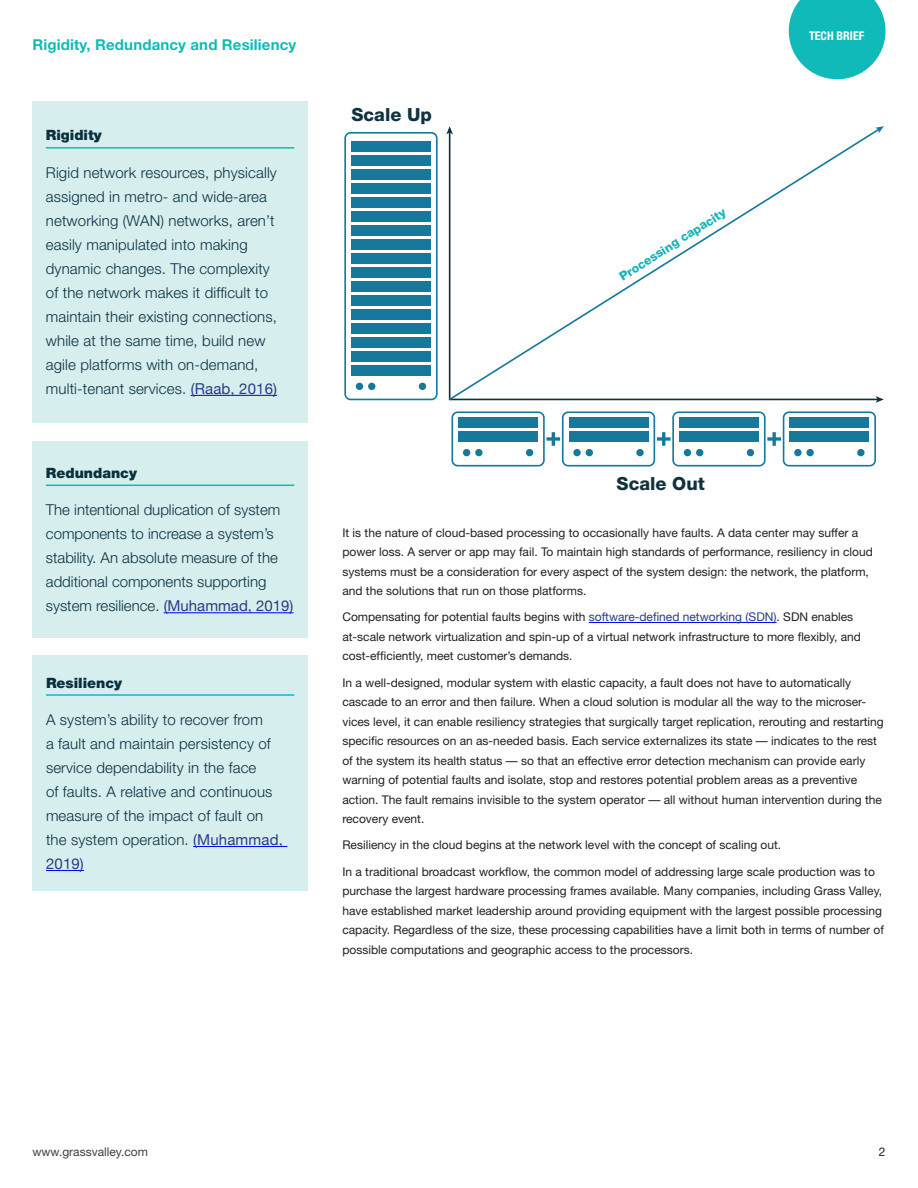
<style>
.page{position:relative;width:918px;height:1188px;background:#fff}
.page>*{position:absolute;margin:0;border:0;box-sizing:border-box;transform-origin:0 0}
.t1{font:800 18.15px "Helvetica Neue";color:#10323f}
._2019_Quote{font:300 15px/24px "Helvetica Neue";letter-spacing:.01em;color:#0a303e}
._2019_Title_Page_Hea{font:700 15px "Helvetica Neue";letter-spacing:.01em;color:#10bab9}
._2019_Section_Head{font:900 14.25px "Helvetica Neue";color:#0a303e}
.t2{font:800 12.3px "Helvetica Neue";color:#15b4b7}
._2019_Text{font:12px/19.5px "Helvetica Neue";color:#231f20}
.t3{font:12px "Helvetica Neue";color:#3e3e3f}
.t4{font:700 condensed 12px "Helvetica Neue";color:#fff}
.s1{font-weight:400;color:#293c84}
.s2{color:#293c84}
</style>
<div class="page">
<hr style="left:589px;top:622px;width:188px;height:1px;background:#00f">
<svg style="left:789px;top:0;width:97px;height:79px;background:#36c4c4"></svg>
<div style="left:344px;top:132px;width:94px;height:268px;border:2px solid #16799b;border-radius:5px"></div>
<div style="left:351px;top:141px;width:80px;height:11px;background:#16799b"></div>
<div style="left:351px;top:155px;width:80px;height:11px;background:#16799b"></div>
<div style="left:351px;top:169px;width:80px;height:11px;background:#16799b"></div>
<div style="left:351px;top:183px;width:80px;height:11px;background:#16799b"></div>
<div style="left:351px;top:197px;width:80px;height:11px;background:#16799b"></div>
<div style="left:351px;top:211px;width:80px;height:11px;background:#16799b"></div>
<div style="left:351px;top:225px;width:80px;height:11px;background:#16799b"></div>
<div style="left:351px;top:239px;width:80px;height:11px;background:#16799b"></div>
<div style="left:351px;top:253px;width:80px;height:11px;background:#16799b"></div>
<div style="left:351px;top:267px;width:80px;height:11px;background:#16799b"></div>
<div style="left:351px;top:281px;width:80px;height:11px;background:#16799b"></div>
<div style="left:351px;top:295px;width:80px;height:11px;background:#16799b"></div>
<div style="left:351px;top:309px;width:80px;height:11px;background:#16799b"></div>
<div style="left:351px;top:323px;width:80px;height:11px;background:#16799b"></div>
<div style="left:351px;top:337px;width:80px;height:11px;background:#16799b"></div>
<div style="left:351px;top:351px;width:80px;height:11px;background:#16799b"></div>
<div style="left:351px;top:365px;width:80px;height:11px;background:#16799b"></div>
<div style="left:356px;top:383px;width:7px;height:7px;background:#16799b;border-radius:50%"></div>
<div style="left:368px;top:383px;width:7px;height:7px;background:#16799b;border-radius:50%"></div>
<div style="left:419px;top:383px;width:7px;height:7px;background:#16799b;border-radius:50%"></div>
<div style="left:451px;top:411px;width:94px;height:56px;border:2px solid #16799b;border-radius:5px"></div>
<div style="left:459px;top:417px;width:79px;height:11px;background:#16799b"></div>
<div style="left:459px;top:431px;width:79px;height:11px;background:#16799b"></div>
<div style="left:463px;top:449px;width:7px;height:7px;background:#16799b;border-radius:50%"></div>
<div style="left:475px;top:449px;width:8px;height:7px;background:#16799b;border-radius:50%"></div>
<div style="left:526px;top:449px;width:7px;height:7px;background:#16799b;border-radius:50%"></div>
<div style="left:562px;top:411px;width:93px;height:56px;border:2px solid #16799b;border-radius:5px"></div>
<div style="left:569px;top:417px;width:79px;height:11px;background:#16799b"></div>
<div style="left:569px;top:431px;width:79px;height:11px;background:#16799b"></div>
<div style="left:573px;top:449px;width:8px;height:7px;background:#16799b;border-radius:50%"></div>
<div style="left:586px;top:449px;width:7px;height:7px;background:#16799b;border-radius:50%"></div>
<div style="left:636px;top:449px;width:8px;height:7px;background:#16799b;border-radius:50%"></div>
<div style="left:672px;top:411px;width:94px;height:56px;border:2px solid #16799b;border-radius:5px"></div>
<div style="left:679px;top:417px;width:79px;height:11px;background:#16799b"></div>
<div style="left:679px;top:431px;width:79px;height:11px;background:#16799b"></div>
<div style="left:684px;top:449px;width:7px;height:7px;background:#16799b;border-radius:50%"></div>
<div style="left:696px;top:449px;width:7px;height:7px;background:#16799b;border-radius:50%"></div>
<div style="left:747px;top:449px;width:7px;height:7px;background:#16799b;border-radius:50%"></div>
<div style="left:783px;top:411px;width:93px;height:56px;border:2px solid #16799b;border-radius:5px"></div>
<div style="left:790px;top:417px;width:79px;height:11px;background:#16799b"></div>
<div style="left:790px;top:431px;width:79px;height:11px;background:#16799b"></div>
<div style="left:794px;top:449px;width:8px;height:7px;background:#16799b;border-radius:50%"></div>
<div style="left:806px;top:449px;width:8px;height:7px;background:#16799b;border-radius:50%"></div>
<div style="left:857px;top:449px;width:8px;height:7px;background:#16799b;border-radius:50%"></div>
<svg style="left:767px;top:432px;width:14px;height:14px"></svg>
<svg style="left:547px;top:432px;width:13px;height:14px"></svg>
<svg style="left:657px;top:432px;width:14px;height:14px"></svg>
<svg style="left:447px;top:127px;width:434px;height:275px"></svg>
<svg style="left:875px;top:126px;width:9px;height:7px"></svg>
<div style="left:32px;top:441px;width:276px;height:196px;background:#d7eeee"></div>
<hr style="left:46px;top:485px;width:248px;height:1px;background:#10bab9">
<hr style="left:164px;top:612px;width:130px;height:1px;background:#00f">
<div style="left:33px;top:655px;width:275px;height:236px;background:#d7eeee"></div>
<hr style="left:46px;top:694px;width:248px;height:2px;background:#10bab9">
<hr style="left:193px;top:846px;width:94px;height:1px;background:#00f">
<hr style="left:46px;top:870px;width:38px;height:1px;background:#00f">
<div style="left:32px;top:101px;width:276px;height:322px;background:#d7eeee"></div>
<hr style="left:46px;top:147px;width:248px;height:2px;background:#10bab9">
<hr style="left:191px;top:395px;width:86px;height:1px;background:#00f">
<p class="_2019_Title_Page_Hea" style="left:32px;top:35px;width:265px">Rigidity, Redundancy and Resiliency</p>
<p class="_2019_Section_Head" style="left:46px;top:127px;width:57px">Rigidity</p>
<p class="_2019_Quote" style="left:46px;top:160px;width:233px">Rigid network resources, physically assigned in metro- and wide-area networking (WAN) networks, aren’t easily manipulated into making dynamic changes. The complexity of the network makes it difficult to maintain their existing connections, while at the same time, build new agile platforms with on-demand, multi-tenant services. <span class="s1">(Raab, 2016)</span></p>
<p class="_2019_Section_Head" style="left:46px;top:464px;width:93px">Redundancy</p>
<p class="_2019_Quote" style="left:46px;top:498px;width:249px">The intentional duplication of system components to increase a system’s stability. An absolute measure of the additional components supporting system resilience. <span class="s1">(Muhammad, 2019)</span></p>
<p class="_2019_Section_Head" style="left:46px;top:674px;width:78px">Resiliency</p>
<p class="_2019_Quote" style="left:46px;top:707px;width:238px">A system’s ability to recover from<br>a fault and maintain persistency of service dependability in the face<br>of faults. A relative and continuous measure of the impact of fault on the system operation. <span class="s1">(Muhammad,<br>2019)</span></p>
<p class="t1" style="left:351px;top:104px;width:82px">Scale Up</p>
<p class="t2" style="left:616px;top:271px;width:125px;rotate:-32deg">Processing capacity</p>
<p class="t1" style="left:617px;top:473px;width:90px">Scale Out</p>
<p class="t4" style="left:809px;top:29px;width:57px">TECH BRIEF</p>
<p class="_2019_Text" style="left:342px;top:522px;width:532px">It is the nature of cloud-based processing to occasionally have faults. A data center may suffer a power loss. A server or app may fail. To maintain high standards of performance, resiliency in cloud systems must be a consideration for every aspect of the system design: the network, the platform, and the solutions that run on those platforms.</p>
<p class="_2019_Text" style="left:342px;top:607px;width:520px">Compensating for potential faults begins with <span class="s2">software-defined networking (SDN)</span>. SDN enables at-scale network virtualization and spin-up of a virtual network infrastructure to more flexibly, and cost-efficiently, meet customer’s demands.</p>
<p class="_2019_Text" style="left:342px;top:672px;width:543px">In a well-designed, modular system with elastic capacity, a fault does not have to automatically cascade to an error and then failure. When a cloud solution is modular all the way to the microser&shy;vices level, it can enable resiliency strategies that surgically target replication, rerouting and restarting specific resources on an as-needed basis. Each service externalizes its state — indicates to the rest of the system its health status — so that an effective error detection mechanism can provide early warning of potential faults and isolate, stop and restores potential problem areas as a preventive action. The fault remains invisible to the system operator — all without human intervention during the recovery event.</p>
<p class="_2019_Text" style="left:342px;top:835px;width:440px">Resiliency in the cloud begins at the network level with the concept of scaling out.</p>
<p class="_2019_Text" style="left:342px;top:861px;width:543px">In a traditional broadcast workflow, the common model of addressing large scale production was to purchase the largest hardware processing frames available. Many companies, including Grass Valley, have established market leadership around providing equipment with the largest possible processing capacity. Regardless of the size, these processing capabilities have a limit both in terms of number of possible computations and geographic access to the processors.</p>
<p class="t3" style="left:32px;top:1144px;width:117px">www.grassvalley.com</p>
<p class="_2019_Text" style="left:879px;top:1141px;width:8px">2</p>
</div>
